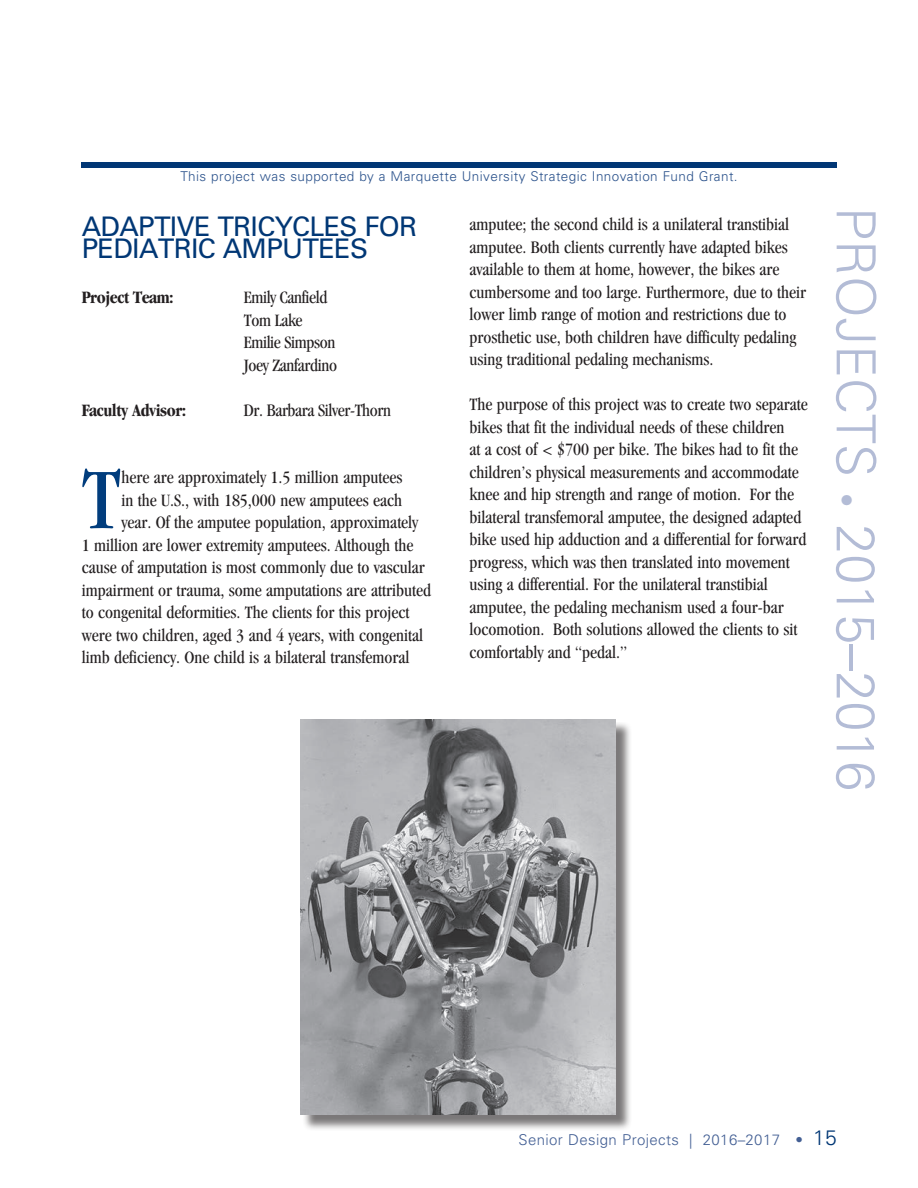
<style>
.page{position:relative;width:918px;height:1188px;background:#fff}
.page>*{position:absolute;margin:0;border:0;box-sizing:border-box;transform-origin:0 0}
.body_copy{font:condensed 89.4px "Garamond";color:#013d7d}
.t1{font:300 54px "Univers";color:#b3bcd6}
.body_copy-2{font:27px/22.5px "Univers LT Std";letter-spacing:-.025em;color:#013775}
.body_copy-3{font:condensed 18px/22.5px "Garamond";color:#231f20}
.body_copy-4{font:condensed 18px/22.5px "Garamond";letter-spacing:-.02em;color:#231f20}
.body_copy-5{font:700 condensed 18px "Garamond";letter-spacing:-.025em;color:#231f20}
.t2{font:300 15px "Univers LT Std";letter-spacing:.025em;color:#435f94}
.t3{font:300 13.5px "Univers";letter-spacing:.03em;color:#2c538c}
.s1{font-size:28.5px}
.s2{font-size:21px;color:#013775}
</style>
<div class="page">
<div style="left:81px;top:162px;width:756px;height:6px;background:#013775"></div>
<div style="left:303px;top:722px;width:329px;height:409px;background:#231f20;opacity:.6"></div>
<img style="left:300px;top:719px;width:316px;height:396px">
<p class="t3" style="left:180px;top:169px;width:559px">This project was supported by a Marquette University Strategic Innovation Fund Grant.</p>
<p class="body_copy-2" style="left:82px;top:215px;width:337px">ADAPTIVE TRICYCLES FOR<br>PEDIATRIC AMPUTEES</p>
<p class="body_copy-5" style="left:82px;top:287px;width:94px">Project Team:</p>
<p class="body_copy-4" style="left:244px;top:286px;width:85px">Emily Canfield</p>
<p class="body_copy-3" style="left:244px;top:308px;width:60px">Tom Lake</p>
<p class="body_copy-4" style="left:244px;top:331px;width:95px">Emilie Simpson<br>Joey Zanfardino</p>
<p class="body_copy-5" style="left:82px;top:400px;width:106px">Faculty Advisor:</p>
<p class="body_copy-4" style="left:244px;top:398px;width:149px">Dr. Barbara Silver-Thorn</p>
<p class="body_copy" style="left:82px;top:450px;width:41px">T</p>
<p class="body_copy-3" style="left:121px;top:466px;width:282px">here are approximately 1.5 million amputees</p>
<p class="body_copy-3" style="left:121px;top:488px;width:282px">in the U.S., with 185,000 new amputees each</p>
<p class="body_copy-3" style="left:121px;top:511px;width:298px">year. Of the amputee population, approximately</p>
<p class="body_copy-3" style="left:82px;top:533px;width:333px">1 million are lower extremity amputees. Although the</p>
<p class="body_copy-3" style="left:82px;top:556px;width:344px">cause of amputation is most commonly due to vascular</p>
<p class="body_copy-3" style="left:82px;top:578px;width:351px">impairment or trauma, some amputations are attributed</p>
<p class="body_copy-3" style="left:82px;top:601px;width:329px">to congenital deformities. The clients for this project</p>
<p class="body_copy-3" style="left:82px;top:623px;width:343px">were two children, aged 3 and 4 years, with congenital</p>
<p class="body_copy-3" style="left:82px;top:646px;width:329px">limb deficiency. One child is a bilateral transfemoral</p>
<p class="body_copy-3" style="left:469px;top:213px;width:338px">amputee; the second child is a unilateral transtibial amputee. Both clients currently have adapted bikes available to them at home, however, the bikes are cumbersome and too large. Furthermore, due to their lower limb range of motion and restrictions due to prosthetic use, both children have difficulty pedaling using traditional pedaling mechanisms.</p>
<p class="body_copy-3" style="left:469px;top:393px;width:340px">The purpose of this project was to create two separate bikes that fit the individual needs of these children<br>at a cost of &lt; $700 per bike. The bikes had to fit the children’s physical measurements and accommodate knee and hip strength and range of motion. For the bilateral transfemoral amputee, the designed adapted bike used hip adduction and a differential for forward progress, which was then translated into movement using a differential. For the unilateral transtibial amputee, the pedaling mechanism used a four-bar locomotion. Both solutions allowed the clients to sit comfortably and “pedal.”</p>
<p class="t1" style="left:888px;top:207px;width:586px;rotate:90deg">PROJECTS <span class="s1">•</span> 2015–2016</p>
<p class="t2" style="left:519px;top:1131px;width:320px">Senior Design Projects | 2016–2017 • <span class="s2">15</span></p>
</div>
